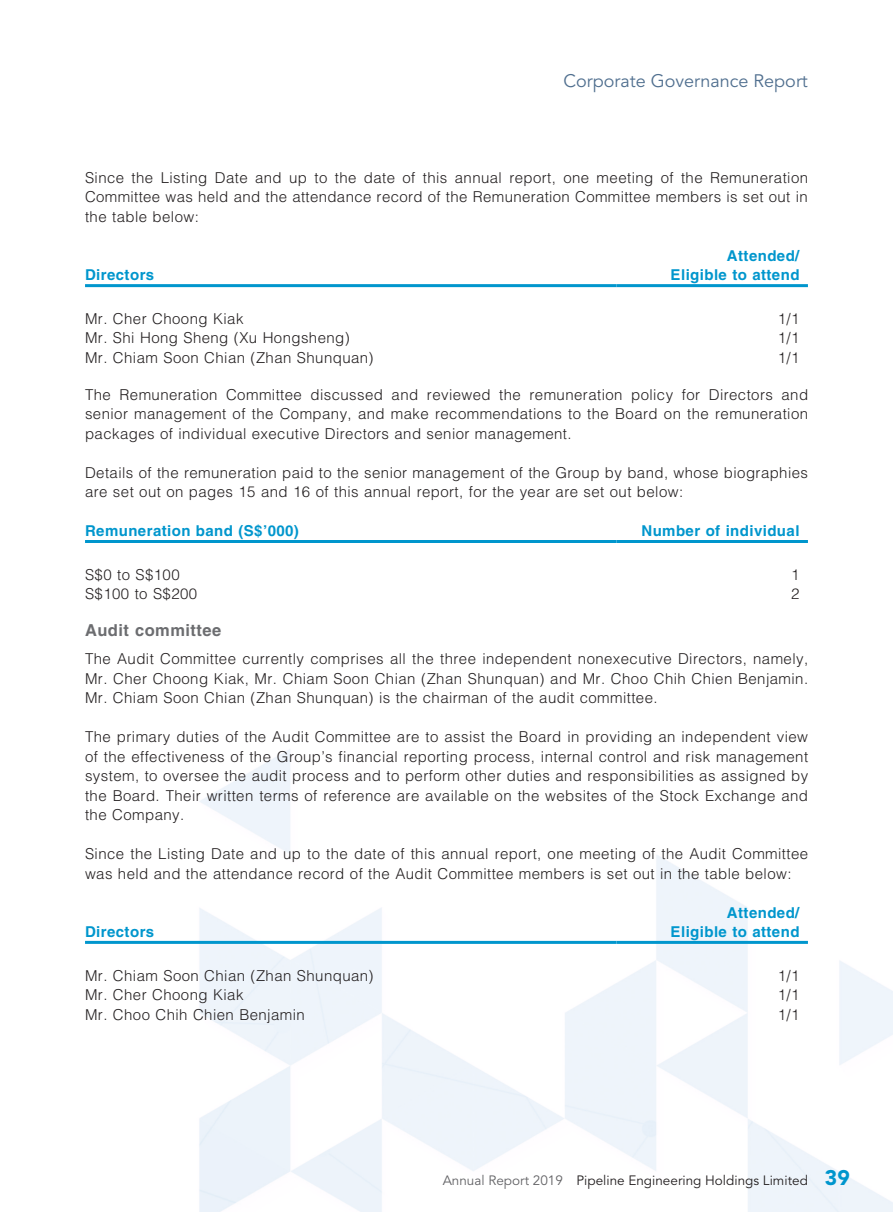
<style>
.page{position:relative;width:893px;height:1212px;background:#fff}
.page>*{position:absolute;margin:0;border:0;box-sizing:border-box;transform-origin:0 0}
.t1{font:18px "Avenir LT Std";color:#506f8f}
._02_H2{font:700 16.5px "Helvetica LT Std";letter-spacing:.03em;color:#6c6d70}
._00_txt{font:300 15px/19.5px "Helvetica LT Std";letter-spacing:.03em;color:#231f20;text-align:justify}
._50_Table_txt{font:300 15px "Helvetica LT Std";letter-spacing:.03em;color:#231f20}
._50_Table_txt-2{font:700 15px "Helvetica LT Std";letter-spacing:.03em;color:#0096cd}
.t2{font:13.5px "Avenir LT Std";color:#231f20}
.s1{color:#636366}
.s2{font-weight:900;font-size:21px;color:#0096cd}
</style>
<div class="page">
<hr style="left:85px;top:284px;width:532px;height:3px;background:#0096cd">
<hr style="left:617px;top:284px;width:191px;height:3px;background:#0096cd">
<hr style="left:85px;top:540px;width:532px;height:3px;background:#0096cd">
<hr style="left:617px;top:540px;width:191px;height:3px;background:#0096cd">
<hr style="left:85px;top:941px;width:532px;height:3px;background:#0096cd">
<hr style="left:617px;top:941px;width:191px;height:3px;background:#0096cd">
<p class="t1" style="left:564px;top:71px;width:246px">Corporate Governance Report</p>
<p class="_00_txt" style="left:85px;top:168px;width:725px">Since the Listing Date and up to the date of this annual report, one meeting of the Remuneration Committee was held and the attendance record of the Remuneration Committee members is set out in the table below:</p>
<p class="_50_Table_txt-2" style="left:85px;top:266px;width:71px">Directors</p>
<p class="_50_Table_txt-2" style="left:727px;top:246px;width:74px">Attended/</p>
<p class="_50_Table_txt-2" style="left:671px;top:266px;width:130px">Eligible to attend</p>
<p class="_50_Table_txt" style="left:85px;top:309px;width:160px">Mr. Cher Choong Kiak</p>
<p class="_50_Table_txt" style="left:778px;top:309px;width:23px">1/1</p>
<p class="_50_Table_txt" style="left:85px;top:329px;width:266px">Mr. Shi Hong Sheng (Xu Hongsheng)</p>
<p class="_50_Table_txt" style="left:778px;top:329px;width:23px">1/1</p>
<p class="_50_Table_txt" style="left:85px;top:348px;width:290px">Mr. Chiam Soon Chian (Zhan Shunquan)</p>
<p class="_50_Table_txt" style="left:778px;top:348px;width:23px">1/1</p>
<p class="_00_txt" style="left:85px;top:384px;width:725px">The Remuneration Committee discussed and reviewed the remuneration policy for Directors and senior management of the Company, and make recommendations to the Board on the remuneration packages of individual executive Directors and senior management.</p>
<p class="_00_txt" style="left:85px;top:462px;width:724px">Details of the remuneration paid to the senior management of the Group by band, whose biographies are set out on pages 15 and 16 of this annual report, for the year are set out below:</p>
<p class="_50_Table_txt-2" style="left:85px;top:522px;width:215px">Remuneration band (S$’000)</p>
<p class="_50_Table_txt-2" style="left:641px;top:522px;width:160px">Number of individual</p>
<p class="_50_Table_txt" style="left:85px;top:565px;width:96px">S$0 to S$100</p>
<p class="_50_Table_txt" style="left:791px;top:565px;width:10px">1</p>
<p class="_50_Table_txt" style="left:85px;top:585px;width:114px">S$100 to S$200</p>
<p class="_50_Table_txt" style="left:791px;top:585px;width:10px">2</p>
<p class="_02_H2" style="left:85px;top:620px;width:138px">Audit committee</p>
<p class="_00_txt" style="left:85px;top:649px;width:725px">The Audit Committee currently comprises all the three independent nonexecutive Directors, namely, Mr. Cher Choong Kiak, Mr. Chiam Soon Chian (Zhan Shunquan) and Mr. Choo Chih Chien Benjamin.<br>Mr. Chiam Soon Chian (Zhan Shunquan) is the chairman of the audit committee.</p>
<p class="_00_txt" style="left:85px;top:727px;width:725px">The primary duties of the Audit Committee are to assist the Board in providing an independent view of the effectiveness of the Group’s financial reporting process, internal control and risk management system, to oversee the audit process and to perform other duties and responsibilities as assigned by the Board. Their written terms of reference are available on the websites of the Stock Exchange and the Company.</p>
<p class="_00_txt" style="left:85px;top:844px;width:725px">Since the Listing Date and up to the date of this annual report, one meeting of the Audit Committee was held and the attendance record of the Audit Committee members is set out in the table below:</p>
<p class="_50_Table_txt-2" style="left:85px;top:923px;width:71px">Directors</p>
<p class="_50_Table_txt-2" style="left:727px;top:903px;width:74px">Attended/</p>
<p class="_50_Table_txt-2" style="left:671px;top:923px;width:130px">Eligible to attend</p>
<p class="_50_Table_txt" style="left:85px;top:966px;width:290px">Mr. Chiam Soon Chian (Zhan Shunquan)</p>
<p class="_50_Table_txt" style="left:778px;top:966px;width:23px">1/1</p>
<p class="_50_Table_txt" style="left:85px;top:985px;width:160px">Mr. Cher Choong Kiak</p>
<p class="_50_Table_txt" style="left:778px;top:985px;width:23px">1/1</p>
<p class="_50_Table_txt" style="left:85px;top:1005px;width:221px">Mr. Choo Chih Chien Benjamin</p>
<p class="_50_Table_txt" style="left:778px;top:1005px;width:23px">1/1</p>
<p class="t2" style="left:443px;top:1172px;width:409px"><span class="s1">Annual Report 2019</span> Pipeline Engineering Holdings Limited <span class="s2">39</span></p>
</div>
